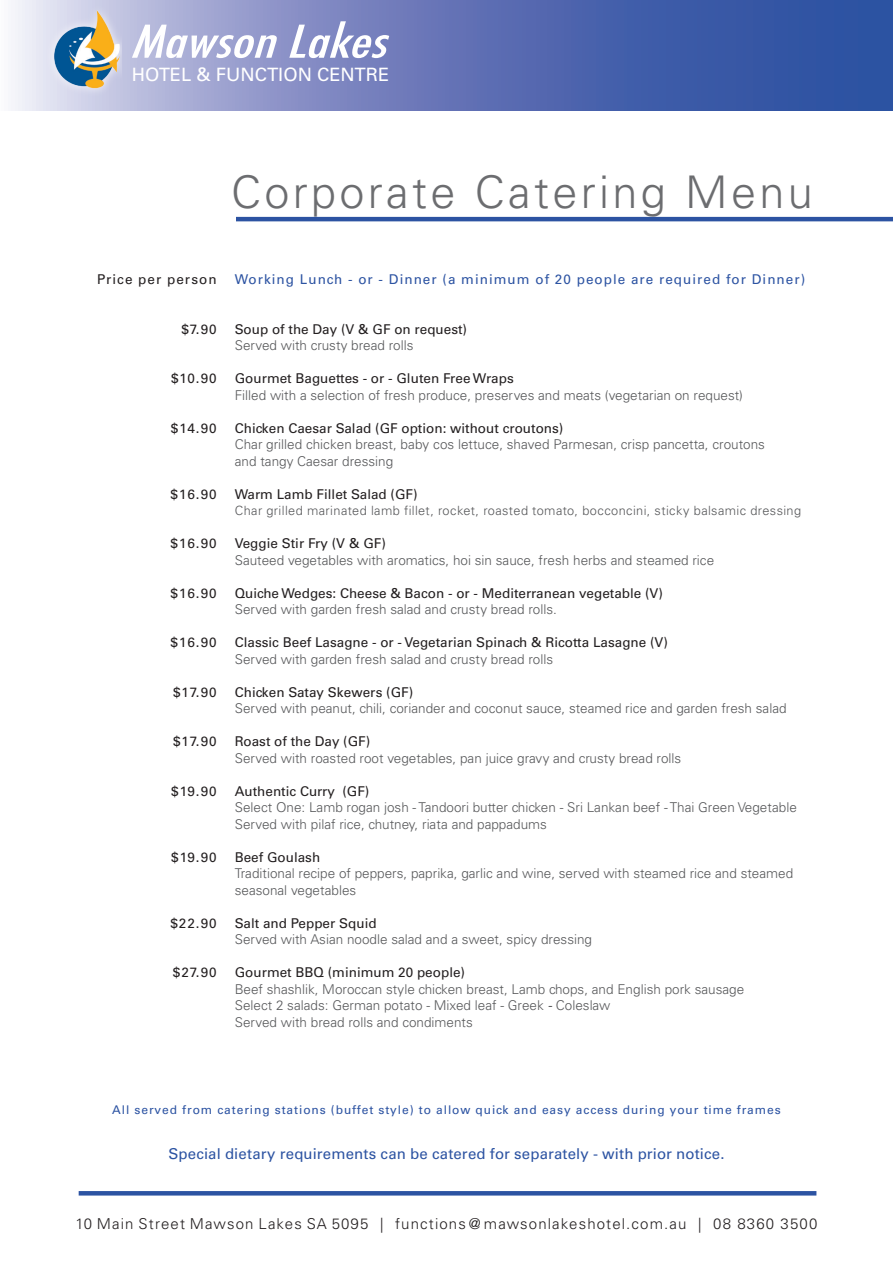
<style>
.page{position:relative;width:893px;height:1263px;background:#fff}
.page>*{position:absolute;margin:0;border:0;box-sizing:border-box;transform-origin:0 0}
.t1{font:300 45px "Univers LT Std";letter-spacing:.075em;color:#6c6d70}
.t2{font:18.45px "Univers LT Std";color:#fff}
.t3{font:300 15px "Univers";letter-spacing:.075em;color:#231f20}
.Univers{font:15px "Univers LT Std";letter-spacing:.01em;color:#2c53a2}
.Univers-2{font:300 13.5px/16.5px "Univers LT Std";color:#57585a}
.Univers-3{font:13.5px "Univers LT Std";color:#231f20}
.Univers-4{font:13.5px "Univers LT Std";letter-spacing:.075em;color:#2c53a2}
.Univers-5{font:13.5px "Univers LT Std";letter-spacing:.075em;color:#231f20}
.body{font:300 12.75px "Univers LT Std";letter-spacing:.03em;color:#57585a}
.Univers-6{font:12px "Univers LT Std";letter-spacing:.075em;color:#2c53a2}
.s1{font-weight:400;font-style:italic}
</style>
<div class="page">
<hr style="left:236px;top:217px;width:657px;height:4px;background:#2c53a2">
<hr style="left:79px;top:1191px;width:737px;height:4px;background:#2c53a2">
<svg style="left:15px;top:1px;width:878px;height:110px;background:#6377b7"></svg>
<svg style="left:132px;top:21px;width:257px;height:37px"></svg>
<img style="left:47px;top:2px;width:75px;height:98px">
<p class="t2" style="left:132px;top:64px;width:259px">HOTEL &amp; FUNCTION CENTRE</p>
<p class="t1" style="left:231px;top:165px;width:583px">Corporate Catering Menu</p>
<p class="Univers-5" style="left:97px;top:271px;width:121px">Price per person</p>
<p class="Univers-3" style="left:181px;top:321px;width:37px">$7.90</p>
<p class="Univers-3" style="left:171px;top:370px;width:47px">$10.90</p>
<p class="Univers-3" style="left:171px;top:420px;width:47px">$14.90</p>
<p class="Univers-3" style="left:171px;top:486px;width:48px">$16.90</p>
<p class="Univers-3" style="left:171px;top:535px;width:48px">$16.90</p>
<p class="Univers-3" style="left:171px;top:585px;width:48px">$16.90</p>
<p class="Univers-3" style="left:171px;top:634px;width:48px">$16.90</p>
<p class="Univers-3" style="left:173px;top:684px;width:45px">$17.90</p>
<p class="Univers-3" style="left:173px;top:733px;width:45px">$17.90</p>
<p class="Univers-3" style="left:171px;top:783px;width:47px">$19.90</p>
<p class="Univers-3" style="left:171px;top:849px;width:47px">$19.90</p>
<p class="Univers-3" style="left:170px;top:915px;width:48px">$22.90</p>
<p class="Univers-3" style="left:173px;top:964px;width:45px">$27.90</p>
<p class="Univers-4" style="left:235px;top:271px;width:572px">Working Lunch - or - Dinner (a minimum of 20 people are required for Dinner)</p>
<p class="Univers-3" style="left:235px;top:321px;width:234px">Soup of the Day (V &amp; GF on request)</p>
<p class="Univers-2" style="left:235px;top:337px;width:180px">Served with crusty bread rolls</p>
<p class="Univers-3" style="left:235px;top:370px;width:281px">Gourmet Baguettes - or - Gluten Free Wraps</p>
<p class="Univers-2" style="left:235px;top:387px;width:510px">Filled with a selection of fresh produce, preserves and meats (vegetarian on request)</p>
<p class="Univers-3" style="left:235px;top:420px;width:330px">Chicken Caesar Salad (GF option: without croutons)</p>
<p class="Univers-2" style="left:235px;top:436px;width:532px">Char grilled chicken breast, baby cos lettuce, shaved Parmesan, crisp pancetta, croutons</p>
<p class="Univers-2" style="left:235px;top:453px;width:160px">and tangy Caesar dressing</p>
<p class="Univers-3" style="left:235px;top:486px;width:184px">Warm Lamb Fillet Salad (GF)</p>
<p class="body" style="left:235px;top:503px;width:568px">Char grilled marinated lamb fillet, rocket, roasted tomato, bocconcini, sticky balsamic dressing</p>
<p class="Univers-3" style="left:235px;top:535px;width:153px">Veggie Stir Fry (V &amp; GF)</p>
<p class="Univers-2" style="left:235px;top:552px;width:481px">Sauteed vegetables with aromatics, hoi sin sauce, fresh herbs and steamed rice</p>
<p class="Univers-3" style="left:235px;top:585px;width:430px">Quiche Wedges: Cheese &amp; Bacon - or - Mediterranean vegetable (V)</p>
<p class="Univers-2" style="left:235px;top:601px;width:324px">Served with garden fresh salad and crusty bread rolls.</p>
<p class="Univers-3" style="left:235px;top:634px;width:435px">Classic Beef Lasagne - or - Vegetarian Spinach &amp; Ricotta Lasagne (V)</p>
<p class="Univers-2" style="left:235px;top:651px;width:320px">Served with garden fresh salad and crusty bread rolls</p>
<p class="Univers-3" style="left:235px;top:684px;width:180px">Chicken Satay Skewers (GF)</p>
<p class="Univers-2" style="left:235px;top:700px;width:553px">Served with peanut, chili, coriander and coconut sauce, steamed rice and garden fresh salad</p>
<p class="Univers-3" style="left:235px;top:733px;width:137px">Roast of the Day (GF)</p>
<p class="Univers-2" style="left:235px;top:750px;width:448px">Served with roasted root vegetables, pan juice gravy and crusty bread rolls</p>
<p class="Univers-3" style="left:235px;top:783px;width:136px">Authentic Curry (GF)</p>
<p class="Univers-2" style="left:235px;top:799px;width:564px">Select One: Lamb rogan josh - Tandoori butter chicken - Sri Lankan beef - Thai Green Vegetable</p>
<p class="Univers-2" style="left:235px;top:816px;width:314px">Served with pilaf rice, chutney, riata and pappadums</p>
<p class="Univers-3" style="left:235px;top:849px;width:87px">Beef Goulash</p>
<p class="Univers-2" style="left:235px;top:865px;width:560px">Traditional recipe of peppers, paprika, garlic and wine, served with steamed rice and steamed seasonal vegetables</p>
<p class="Univers-3" style="left:235px;top:915px;width:143px">Salt and Pepper Squid</p>
<p class="Univers-2" style="left:235px;top:931px;width:359px">Served with Asian noodle salad and a sweet, spicy dressing</p>
<p class="Univers-3" style="left:235px;top:964px;width:232px">Gourmet BBQ (minimum 20 people)</p>
<p class="Univers-2" style="left:235px;top:981px;width:511px">Beef shashlik, Moroccan style chicken breast, Lamb chops, and English pork sausage</p>
<p class="Univers-2" style="left:235px;top:997px;width:377px">Select 2 salads: German potato - Mixed leaf - Greek <span class="s1">-</span> Coleslaw</p>
<p class="Univers-2" style="left:235px;top:1014px;width:240px">Served with bread rolls and condiments</p>
<p class="Univers-6" style="left:112px;top:1103px;width:670px">All served from catering stations (buffet style) to allow quick and easy access during your time frames</p>
<p class="Univers" style="left:168px;top:1145px;width:558px">Special dietary requirements can be catered for separately - with prior notice.</p>
<p class="t3" style="left:75px;top:1214px;width:744px">10 Main Street Mawson Lakes SA 5095 | functions @ mawsonlakeshotel.com.au | 08 8360 3500</p>
</div>
